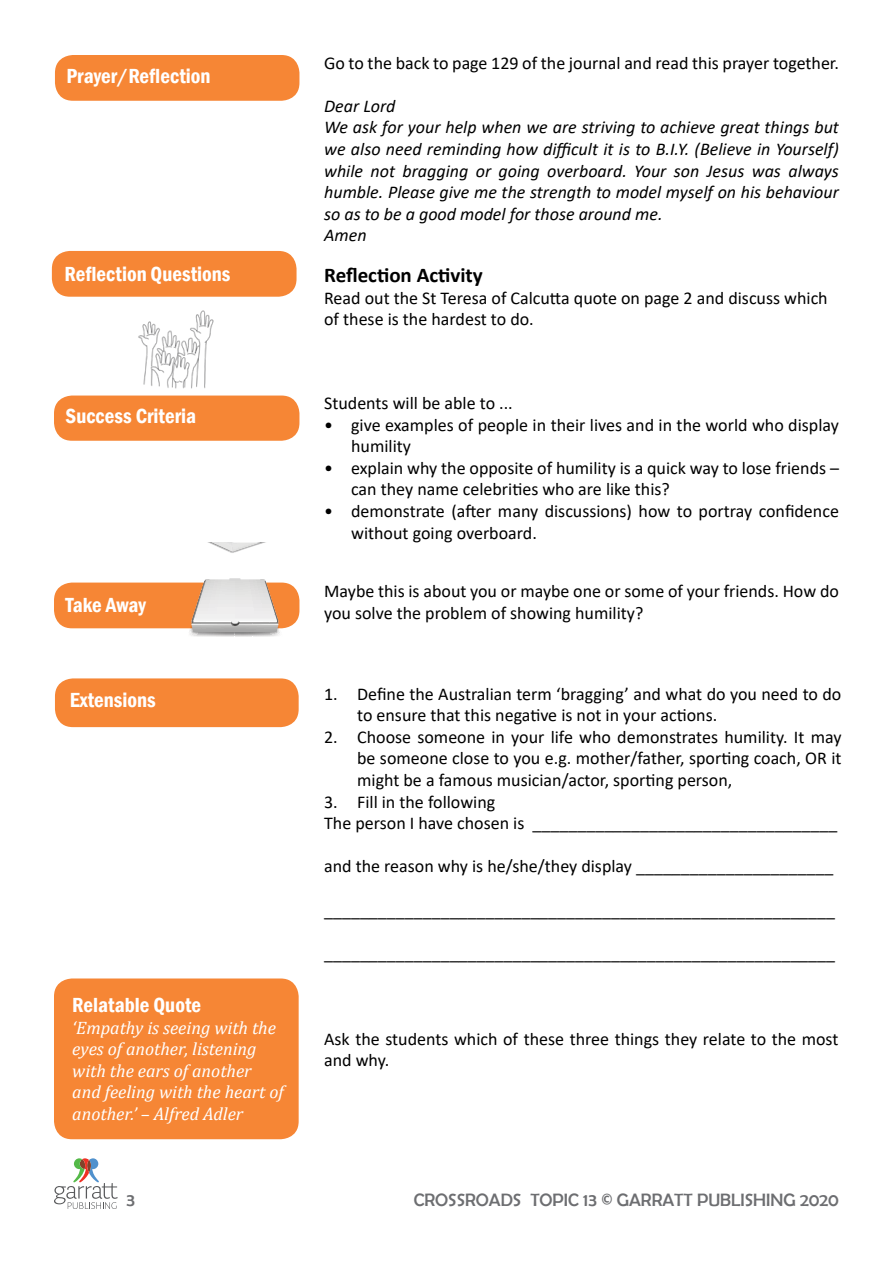
<style>
.page{position:relative;width:893px;height:1263px;background:#fff}
.page>*{position:absolute;margin:0;border:0;box-sizing:border-box;transform-origin:0 0}
.t1{font:600 condensed 21px "Franklin Gothic";color:#fff}
.t2{font:700 21px "Calibri";color:#000}
.t3{font:18px/21.6px "Calibri";color:#000}
.t4{font:italic 18px/21.6px "Calibri";color:#000}
.t5{font:italic 18px/21.6px "Cambria";color:#fff}
.t6{font:18px "Berlin Sans FB";color:#6d6e71}
</style>
<div class="page">
<svg style="left:54px;top:1158px;width:64px;height:51px"></svg>
<div style="left:54px;top:978px;width:245px;height:161px;background:#f68635;border-radius:18px"></div>
<div style="left:55px;top:55px;width:244px;height:46px;background:#f68635;border-radius:18px"></div>
<div style="left:54px;top:395px;width:245px;height:46px;background:#f68635;border-radius:18px"></div>
<div style="left:54px;top:582px;width:245px;height:46px;background:#f68635;border-radius:18px"></div>
<svg style="left:188px;top:578px;width:94px;height:59px"></svg>
<svg style="left:210px;top:543px;width:53px;height:10px"></svg>
<div style="left:55px;top:678px;width:244px;height:49px;background:#f68635;border-radius:18px"></div>
<div style="left:52px;top:251px;width:245px;height:46px;background:#f68635;border-radius:18px"></div>
<img style="left:138px;top:310px;width:76px;height:79px">
<p class="t1" style="left:67px;top:62px;width:145px">Prayer/Reflection</p>
<p class="t3" style="left:324px;top:51px;width:516px">Go to the back to page 129 of the journal and read this prayer together.</p>
<p class="t4" style="left:324px;top:94px;width:516px">Dear Lord<br>We ask for your help when we are striving to achieve great things but we also need reminding how difficult it is to B.I.Y. (Believe in Yourself) while not bragging or going overboard. Your son Jesus was always humble. Please give me the strength to model myself on his behaviour so as to be a good model for those around me.<br>Amen</p>
<p class="t1" style="left:65px;top:259px;width:167px">Reflection Questions</p>
<p class="t2" style="left:324px;top:260px;width:160px">Reflection Activity</p>
<p class="t3" style="left:324px;top:286px;width:505px">Read out the St Teresa of Calcutta quote on page 2 and discuss which of these is the hardest to do.</p>
<p class="t1" style="left:66px;top:402px;width:132px">Success Criteria</p>
<p class="t1" style="left:65px;top:591px;width:82px">Take Away</p>
<p class="t1" style="left:70px;top:685px;width:87px">Extensions</p>
<p class="t1" style="left:72px;top:991px;width:130px">Relatable Quote</p>
<p class="t5" style="left:72px;top:1016px;width:213px">‘Empathy is seeing with the eyes of another, listening with the ears of another and feeling with the heart of another.’ – Alfred Adler</p>
<p class="t3" style="left:324px;top:392px;width:190px">Students will be able to ...</p>
<p class="t3" style="left:351px;top:413px;width:489px;text-indent:-27px">• give examples of people in their lives and in the world who display humility</p>
<p class="t3" style="left:351px;top:457px;width:489px;text-indent:-27px">• explain why the opposite of humility is a quick way to lose friends – can they name celebrities who are like this?</p>
<p class="t3" style="left:351px;top:500px;width:489px;text-indent:-27px">• demonstrate (after many discussions) how to portray confidence without going overboard.</p>
<p class="t3" style="left:324px;top:580px;width:516px">Maybe this is about you or maybe one or some of your friends. How do you solve the problem of showing humility?</p>
<p class="t3" style="left:357px;top:682px;width:486px;text-indent:-33px">1. Define the Australian term ‘bragging’ and what do you need to do to ensure that this negative is not in your actions.</p>
<p class="t3" style="left:357px;top:726px;width:486px;text-align:justify;text-indent:-33px">2. Choose someone in your life who demonstrates humility. It may be someone close to you e.g. mother/father, sporting coach, OR it might be a famous musician/actor, sporting person,</p>
<p class="t3" style="left:324px;top:790px;width:515px">3. Fill in the following<br>The person I have chosen is __________________________________</p>
<p class="t3" style="left:324px;top:855px;width:511px">and the reason why is he/she/they display ______________________</p>
<p class="t3" style="left:324px;top:898px;width:512px">_________________________________________________________</p>
<p class="t3" style="left:324px;top:942px;width:512px">_________________________________________________________</p>
<p class="t3" style="left:324px;top:1027px;width:516px">Ask the students which of these three things they relate to the most and why.</p>
<p class="t6" style="left:126px;top:1190px;width:10px">3</p>
<p class="t6" style="left:414px;top:1190px;width:427px">CROSSROADS TOPIC 13 © GARRATT PUBLISHING 2020</p>
</div>
